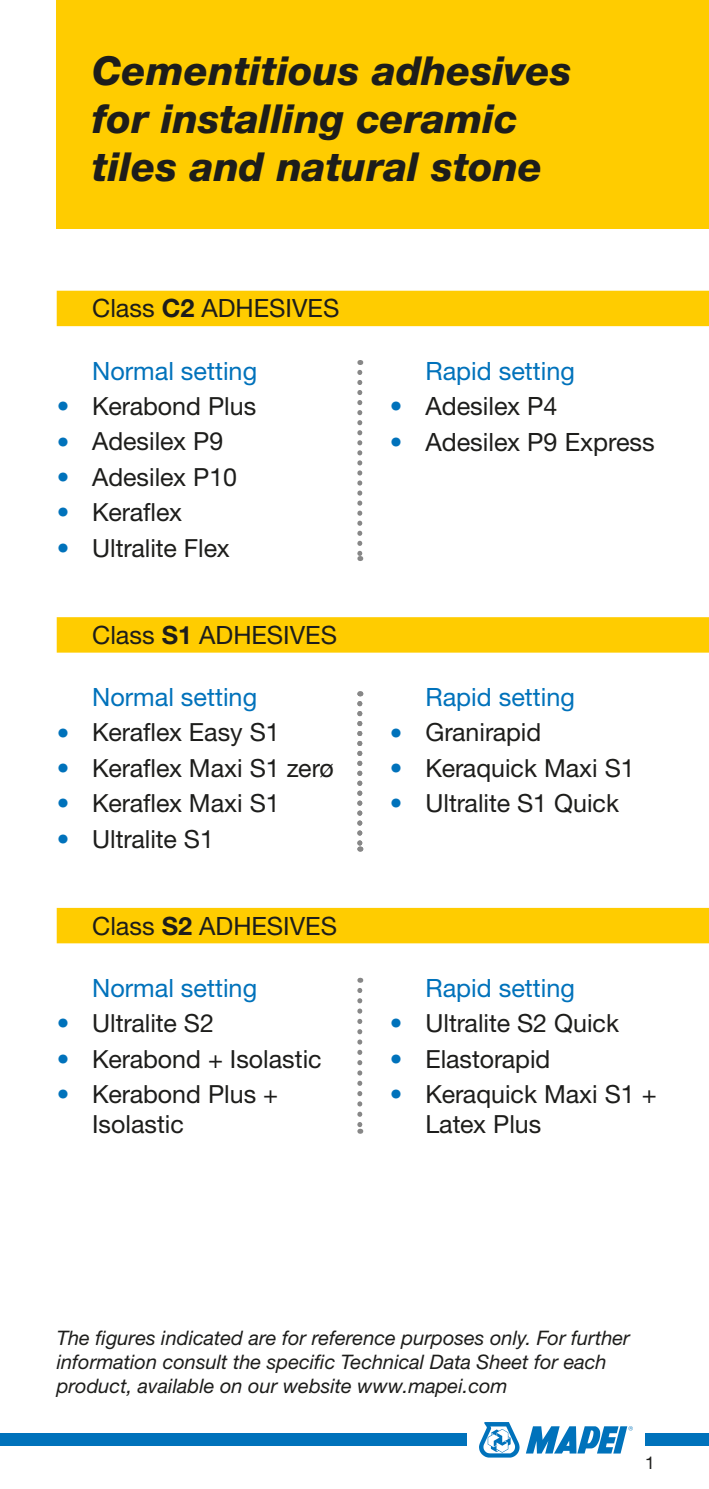
<style>
.page{position:relative;width:709px;height:1489px;background:#fff}
.page>*{position:absolute;margin:0;border:0;box-sizing:border-box;transform-origin:0 0}
.t1{font:italic 800 40px/48px "Helvetica Neue LTW1 G";color:#1d1d1b}
.t2{font:25.25px "Helvetica Neue LTW1 G";color:#1d1d1b}
.t3{font:25.25px "Helvetica Neue LTW1 G";color:#0072bb}
.t4{font:25px/30px "Helvetica Neue LTW1 G";color:#1d1d1b}
.t5{font:italic 20px/24px "Helvetica Neue LTW1 G";color:#1d1d1b}
.t6{font:17.5px "Helvetica Neue LTW1 G";color:#1d1d1b}
.s1{font-weight:700}
.s2{font-size:25.25px;color:#0072bb}
.s3{color:#0072bb}
</style>
<div class="page">
<div style="left:57px;top:0;width:652px;height:229px;background:#fc0"></div>
<div style="left:0;top:1433px;width:467px;height:13px;background:#0072bb"></div>
<div style="left:645px;top:1433px;width:64px;height:13px;background:#0072bb"></div>
<svg style="left:526px;top:1426px;width:107px;height:27px"></svg>
<svg style="left:479px;top:1422px;width:40px;height:35px"></svg>
<svg style="left:57px;top:291px;width:652px;height:652px"></svg>
<svg style="left:357px;top:372px;width:5px;height:189px"></svg>
<svg style="left:357px;top:703px;width:5px;height:148px"></svg>
<svg style="left:357px;top:990px;width:5px;height:143px"></svg>
<h1 class="t1" style="left:92px;top:47px;width:481px">Cementitious adhesives for installing ceramic tiles and natural stone</h1>
<p class="t2" style="left:92px;top:293px;width:249px">Class <span class="s1">C2</span> ADHESIVES</p>
<p class="t3" style="left:92px;top:355px;width:166px">Normal setting</p>
<p class="t3" style="left:425px;top:355px;width:151px">Rapid setting</p>
<p class="t4" style="left:57px;top:391px;width:201px"><span class="s2">•</span> Kerabond Plus</p>
<p class="t2" style="left:390px;top:390px;width:169px"><span class="s3">•</span> Adesilex P4</p>
<p class="t4" style="left:57px;top:426px;width:168px"><span class="s2">•</span> Adesilex P9</p>
<p class="t2" style="left:390px;top:426px;width:266px"><span class="s3">•</span> Adesilex P9 Express</p>
<p class="t4" style="left:57px;top:462px;width:182px"><span class="s2">•</span> Adesilex P10</p>
<p class="t4" style="left:57px;top:497px;width:127px"><span class="s2">•</span> Keraflex</p>
<p class="t4" style="left:57px;top:532px;width:174px"><span class="s2">•</span> Ultralite Flex</p>
<p class="t2" style="left:92px;top:619px;width:246px">Class <span class="s1">S1</span> ADHESIVES</p>
<p class="t3" style="left:92px;top:681px;width:166px">Normal setting</p>
<p class="t3" style="left:425px;top:681px;width:151px">Rapid setting</p>
<p class="t4" style="left:57px;top:717px;width:224px"><span class="s2">•</span> Keraflex Easy S1</p>
<p class="t4" style="left:390px;top:717px;width:153px"><span class="s2">•</span> Granirapid</p>
<p class="t4" style="left:57px;top:752px;width:279px"><span class="s2">•</span> Keraflex Maxi S1 zerø</p>
<p class="t4" style="left:390px;top:752px;width:246px"><span class="s2">•</span> Keraquick Maxi S1</p>
<p class="t4" style="left:57px;top:788px;width:224px"><span class="s2">•</span> Keraflex Maxi S1</p>
<p class="t4" style="left:390px;top:788px;width:231px"><span class="s2">•</span> Ultralite S1 Quick</p>
<p class="t4" style="left:57px;top:823px;width:159px"><span class="s2">•</span> Ultralite S1</p>
<p class="t2" style="left:92px;top:910px;width:246px">Class <span class="s1">S2</span> ADHESIVES</p>
<p class="t3" style="left:92px;top:972px;width:166px">Normal setting</p>
<p class="t3" style="left:425px;top:972px;width:151px">Rapid setting</p>
<p class="t4" style="left:57px;top:1007px;width:159px"><span class="s2">•</span> Ultralite S2</p>
<p class="t4" style="left:390px;top:1007px;width:231px"><span class="s2">•</span> Ultralite S2 Quick</p>
<p class="t4" style="left:57px;top:1043px;width:266px"><span class="s2">•</span> Kerabond + Isolastic</p>
<p class="t4" style="left:390px;top:1043px;width:162px"><span class="s2">•</span> Elastorapid</p>
<p class="t4" style="left:92px;top:1078px;width:187px;text-indent:-35px"><span class="s2">•</span> Kerabond Plus +<br>Isolastic</p>
<p class="t4" style="left:425px;top:1078px;width:233px;text-indent:-35px"><span class="s2">•</span> Keraquick Maxi S1 +<br>Latex Plus</p>
<p class="t5" style="left:57px;top:1325px;width:574px">The figures indicated are for reference purposes only. For further information consult the specific Technical Data Sheet for each product, available on our website www.mapei.com</p>
<p class="t6" style="left:645px;top:1451px;width:11px">1</p>
</div>
